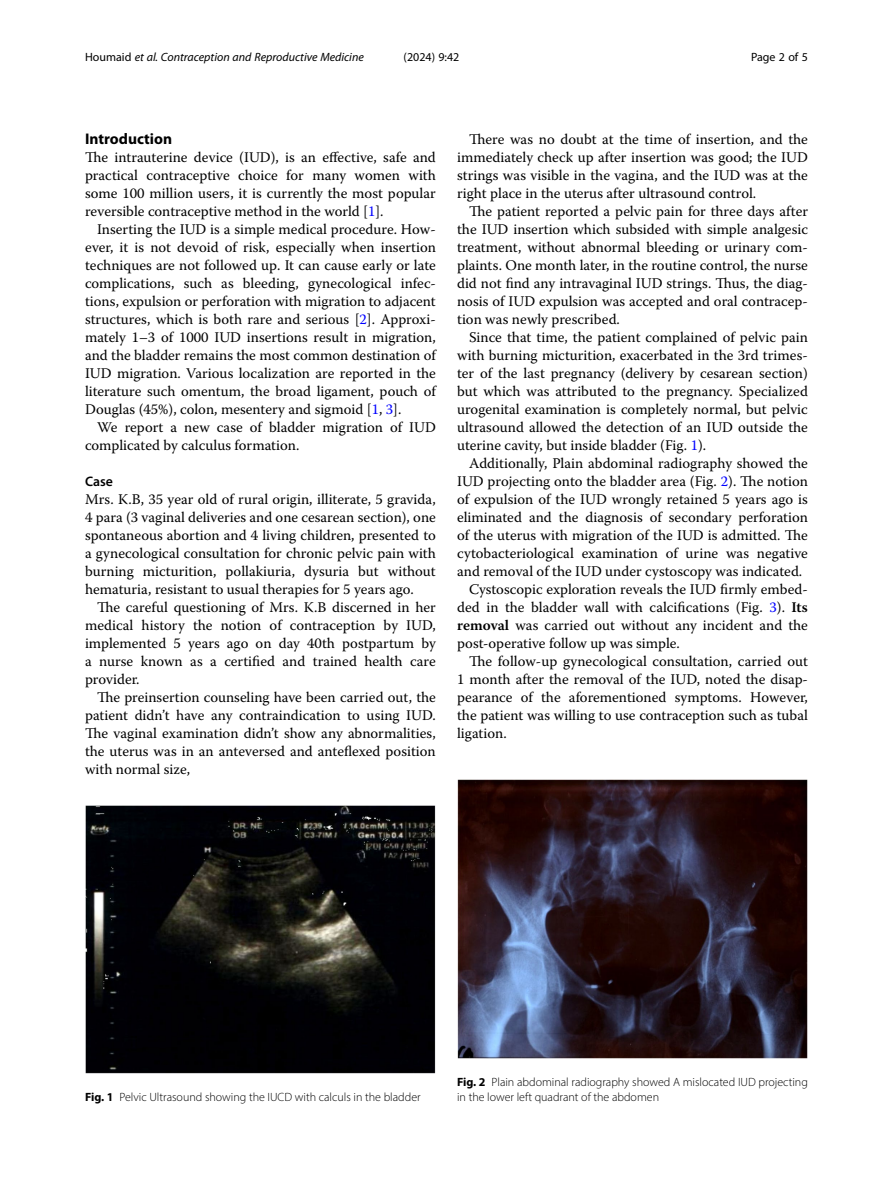
<style>
.page{position:relative;width:893px;height:1191px;background:#fff}
.page>*{position:absolute;margin:0;border:0;box-sizing:border-box;transform-origin:0 0}
.Head_1{font:700 15.45px "Myriad Pro";color:#000}
.Body_Text_Indent{font:14.7px/18px "Warnock Pro";color:#000;text-align:justify}
.Body_Text{font:14.7px/18px "Warnock Pro";color:#000;text-align:justify}
.Head_2{font:600 13.8px "Myriad Pro";color:#000}
.Figure_Caption{font:300 12px "Myriad Pro";color:#000}
.t1{font:italic 12px "Myriad Pro";color:#000}
.t2{font:12px "Myriad Pro";color:#000}
.s1{font-style:normal}
.s2{color:#00f}
.s3{font-weight:600}
.s4{font-weight:700}
</style>
<div class="page">
<img style="left:457px;top:779px;width:351px;height:280px">
<img style="left:85px;top:805px;width:351px;height:269px">
<p class="t1" style="left:85px;top:50px;width:280px"><span class="s1">Houmaid</span> et al. Contraception and Reproductive Medicine</p>
<p class="t2" style="left:404px;top:50px;width:57px">(2024) 9:42</p>
<p class="t2" style="left:751px;top:50px;width:58px">Page 2 of 5</p>
<p class="Head_1" style="left:85px;top:129px;width:89px">Introduction</p>
<p class="Body_Text" style="left:85px;top:148px;width:352px">The intrauterine device (IUD), is an effective, safe and practical contraceptive choice for many women with some 100 million users, it is currently the most popular reversible contraceptive method in the world [<span class="s2">1</span>].</p>
<p class="Body_Text_Indent" style="left:85px;top:220px;width:352px;text-indent:12px">Inserting the IUD is a simple medical procedure. How&shy;ever, it is not devoid of risk, especially when insertion techniques are not followed up. It can cause early or late complications, such as bleeding, gynecological infec&shy;tions, expulsion or perforation with migration to adjacent structures, which is both rare and serious [<span class="s2">2</span>]. Approxi&shy;mately 1–3 of 1000 IUD insertions result in migration, and the bladder remains the most common destination of IUD migration. Various localization are reported in the literature such omentum, the broad ligament, pouch of Douglas (45%), colon, mesentery and sigmoid [<span class="s2">1</span>, <span class="s2">3</span>].</p>
<p class="Body_Text_Indent" style="left:85px;top:418px;width:352px;text-indent:12px">We report a new case of bladder migration of IUD complicated by calculus formation.</p>
<p class="Head_2" style="left:85px;top:473px;width:29px">Case</p>
<p class="Body_Text" style="left:85px;top:490px;width:352px">Mrs. K.B, 35 year old of rural origin, illiterate, 5 gravida, 4 para (3 vaginal deliveries and one cesarean section), one spontaneous abortion and 4 living children, presented to a gynecological consultation for chronic pelvic pain with burning micturition, pollakiuria, dysuria but without hematuria, resistant to usual therapies for 5 years ago.</p>
<p class="Body_Text_Indent" style="left:85px;top:598px;width:352px;text-indent:12px">The careful questioning of Mrs. K.B discerned in her medical history the notion of contraception by IUD, implemented 5 years ago on day 40th postpartum by a nurse known as a certified and trained health care provider.</p>
<p class="Body_Text_Indent" style="left:85px;top:688px;width:352px;text-indent:12px">The preinsertion counseling have been carried out, the patient didn’t have any contraindication to using IUD.<br>The vaginal examination didn’t show any abnormalities, the uterus was in an anteversed and anteflexed position with normal size,</p>
<p class="Body_Text_Indent" style="left:457px;top:130px;width:352px;text-indent:12px">There was no doubt at the time of insertion, and the immediately check up after insertion was good; the IUD strings was visible in the vagina, and the IUD was at the right place in the uterus after ultrasound control.</p>
<p class="Body_Text_Indent" style="left:457px;top:202px;width:352px;text-indent:12px">The patient reported a pelvic pain for three days after the IUD insertion which subsided with simple analgesic treatment, without abnormal bleeding or urinary com&shy;plaints. One month later, in the routine control, the nurse did not find any intravaginal IUD strings. Thus, the diag&shy;nosis of IUD expulsion was accepted and oral contracep&shy;tion was newly prescribed.</p>
<p class="Body_Text_Indent" style="left:457px;top:328px;width:352px;text-indent:12px">Since that time, the patient complained of pelvic pain with burning micturition, exacerbated in the 3rd trimes&shy;ter of the last pregnancy (delivery by cesarean section) but which was attributed to the pregnancy. Specialized urogenital examination is completely normal, but pelvic ultrasound allowed the detection of an IUD outside the uterine cavity, but inside bladder (Fig. <span class="s2">1</span>).</p>
<p class="Body_Text_Indent" style="left:457px;top:454px;width:352px;text-indent:12px">Additionally, Plain abdominal radiography showed the IUD projecting onto the bladder area (Fig. <span class="s2">2</span>). The notion of expulsion of the IUD wrongly retained 5 years ago is eliminated and the diagnosis of secondary perforation of the uterus with migration of the IUD is admitted. The cytobacteriological examination of urine was negative and removal of the IUD under cystoscopy was indicated.</p>
<p class="Body_Text_Indent" style="left:457px;top:580px;width:352px;text-indent:12px">Cystoscopic exploration reveals the IUD firmly embed&shy;ded in the bladder wall with calcifications (Fig. <span class="s2">3</span>). <span class="s3">Its removal</span> was carried out without any incident and the post-operative follow up was simple.</p>
<p class="Body_Text_Indent" style="left:457px;top:652px;width:352px;text-indent:12px">The follow-up gynecological consultation, carried out 1 month after the removal of the IUD, noted the disap&shy;pearance of the aforementioned symptoms. However, the patient was willing to use contraception such as tubal ligation.</p>
<p class="Figure_Caption" style="left:457px;top:1074px;width:352px"><span class="s4">Fig. 2</span> Plain abdominal radiography showed A mislocated IUD projecting</p>
<p class="Figure_Caption" style="left:85px;top:1089px;width:337px"><span class="s4">Fig. 1</span> Pelvic Ultrasound showing the IUCD with calculs in the bladder</p>
<p class="Figure_Caption" style="left:457px;top:1089px;width:203px">in the lower left quadrant of the abdomen</p>
</div>
